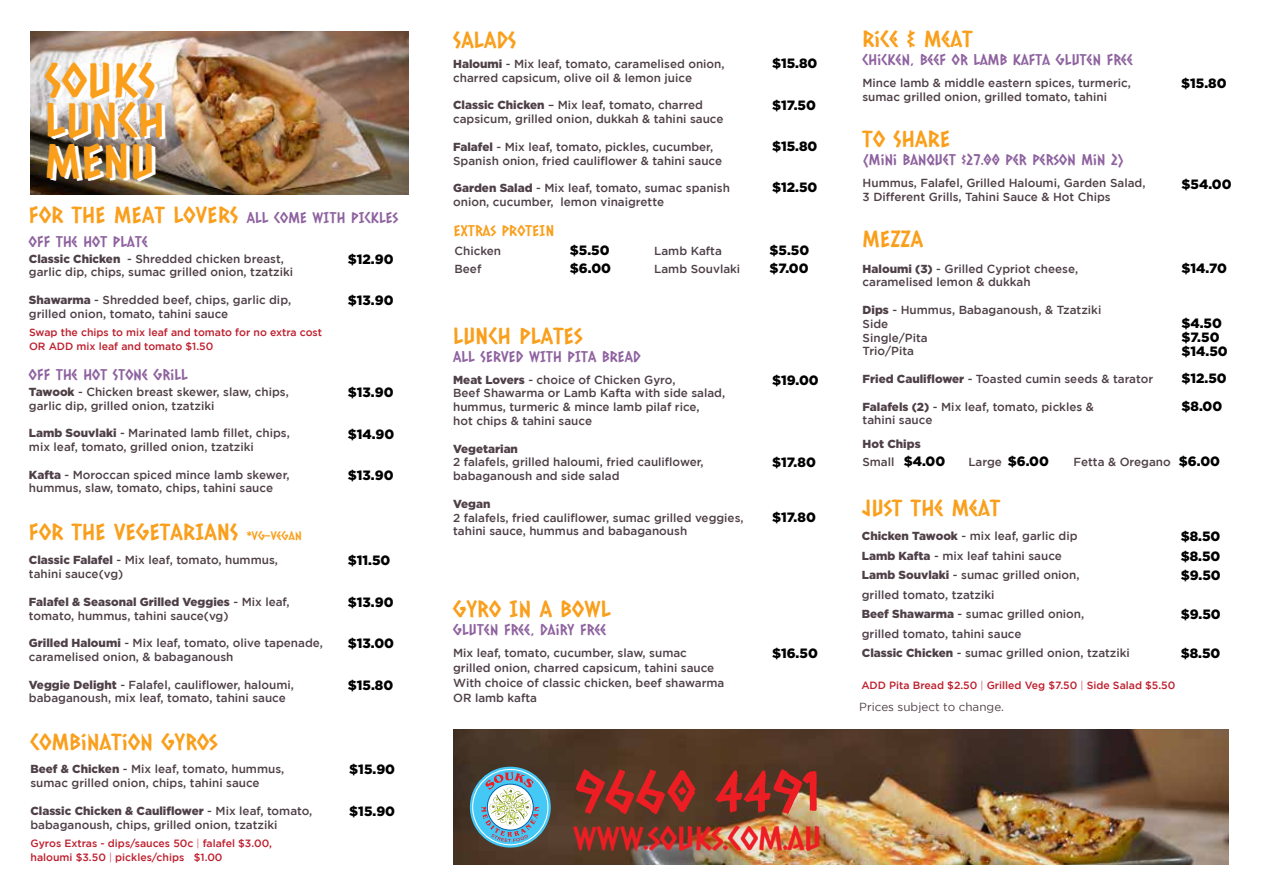
<style>
.page{position:relative;width:1263px;height:893px;background:#fff}
.page>*{position:absolute;margin:0;border:0;box-sizing:border-box;transform-origin:0 0}
.t1{font:55.05px "Caesar Dressing";color:#ed1d24}
.t2{font:46.65px/40.5px "Caesar Dressing";letter-spacing:.015em;color:#f99f1c}
.t3{font:32.55px "Caesar Dressing";color:#ed1d24}
.t4{font:22.5px "Caesar Dressing";letter-spacing:.015em;color:#f99f1c}
.t5{font:15px "Caesar Dressing";letter-spacing:.015em;color:#8e629f}
.t6{font:15px "Caesar Dressing";letter-spacing:.015em;color:#f99f1c}
.t7{font:900 13.5px/13.8px "Gotham";color:#000}
.t8{font:500 11.7px/13.8px "Gotham";color:#4f4048}
.t9{font:900 11.7px "Gotham";color:#4f4048}
.t10{font:11.7px "Gotham";color:#4f4048}
.t11{font:500 10.5px/13.8px "Gotham";color:#be1e2d}
.s1{font-size:22.5px;color:#f99f1c}
.s2{font-weight:900}
.s3{font-size:12px}
.s4{font-weight:300}
.s5{font-weight:900;font-size:13.5px;color:#000}
</style>
<div class="page">
<img style="left:31px;top:32px;width:377px;height:162px">
<img style="left:454px;top:729px;width:774px;height:135px">
<svg style="left:470px;top:767px;width:81px;height:80px"></svg>
<svg style="left:472px;top:769px;width:76px;height:76px"></svg>
<div style="left:473px;top:770px;width:74px;height:74px;background:#44c8f5;border-radius:50%"></div>
<svg style="left:481px;top:772px;width:58px;height:70px"></svg>
<h2 class="t2" style="left:45px;top:59px;width:121px">SOUKS<br>LUNCH<br>MENU</h2>
<p class="t5" style="left:29px;top:208px;width:371px"><span class="s1">FOR THE MEAT LOVERS</span> ALL COME WITH PICKLES</p>
<p class="t5" style="left:29px;top:232px;width:120px">OFF THE HOT PLATE</p>
<p class="t8" style="left:29px;top:251px;width:266px"><span class="s2">Classic Chicken</span> - Shredded chicken breast, garlic dip, chips, sumac grilled onion, tzatziki</p>
<p class="t8" style="left:29px;top:293px;width:264px"><span class="s2">Shawarma</span> - Shredded beef, chips, garlic dip, grilled onion, tomato, tahini sauce</p>
<p class="t11" style="left:29px;top:325px;width:295px">Swap the chips to mix leaf and tomato for no extra cost<br>OR ADD mix leaf and tomato $1.50</p>
<p class="t5" style="left:29px;top:365px;width:160px">OFF THE HOT STONE GRILL</p>
<p class="t8" style="left:29px;top:385px;width:261px"><span class="s2">Tawook</span> - Chicken breast skewer, slaw, chips, garlic dip, grilled onion, tzatziki</p>
<p class="t8" style="left:29px;top:426px;width:262px"><span class="s2">Lamb Souvlaki</span> - Marinated lamb fillet, chips, mix leaf, tomato, grilled onion, tzatziki</p>
<p class="t8" style="left:29px;top:467px;width:262px"><span class="s2">Kafta</span> - Moroccan spiced mince lamb skewer, hummus, slaw, tomato, chips, tahini sauce</p>
<h3 class="t4" style="left:29px;top:518px;width:274px">FOR THE VEGETARIANS <span class="s3">*VG-VEGAN</span></h3>
<p class="t8" style="left:29px;top:553px;width:251px"><span class="s2">Classic Falafel</span> - Mix leaf, tomato, hummus, tahini sauce(vg)</p>
<p class="t8" style="left:29px;top:594px;width:262px"><span class="s2">Falafel &amp; Seasonal Grilled Veggies</span> - Mix leaf, tomato, hummus, tahini sauce(vg)</p>
<p class="t8" style="left:29px;top:636px;width:295px"><span class="s2">Grilled Haloumi</span> - Mix leaf, tomato, olive tapenade, caramelised onion, &amp; babaganoush</p>
<p class="t8" style="left:29px;top:677px;width:266px"><span class="s2">Veggie Delight</span> - Falafel, cauliflower, haloumi, babaganoush, mix leaf, tomato, tahini sauce</p>
<h3 class="t4" style="left:30px;top:727px;width:189px">COMBINATION GYROS</h3>
<p class="t8" style="left:30px;top:762px;width:255px"><span class="s2">Beef &amp; Chicken</span> - Mix leaf, tomato, hummus, sumac grilled onion, chips, tahini sauce</p>
<p class="t8" style="left:30px;top:803px;width:283px"><span class="s2">Classic Chicken &amp; Cauliflower</span> - Mix leaf, tomato, babaganoush, chips, grilled onion, tzatziki</p>
<p class="t11" style="left:31px;top:836px;width:243px">Gyros Extras - dips/sauces 50c <span class="s4">|</span> falafel $3.00, haloumi $3.50 <span class="s4">|</span> pickles/chips $1.00</p>
<p class="t7" style="left:348px;top:252px;width:47px">$12.90</p>
<p class="t7" style="left:348px;top:293px;width:47px">$13.90</p>
<p class="t7" style="left:348px;top:385px;width:47px">$13.90</p>
<p class="t7" style="left:348px;top:427px;width:48px">$14.90</p>
<p class="t7" style="left:348px;top:468px;width:47px">$13.90</p>
<p class="t7" style="left:348px;top:553px;width:44px">$11.50</p>
<p class="t7" style="left:348px;top:595px;width:47px">$13.90</p>
<p class="t7" style="left:348px;top:636px;width:48px">$13.00</p>
<p class="t7" style="left:348px;top:677px;width:47px">$15.80</p>
<p class="t7" style="left:349px;top:762px;width:47px">$15.90</p>
<p class="t7" style="left:349px;top:804px;width:47px">$15.90</p>
<h3 class="t4" style="left:453px;top:26px;width:64px">SALADS</h3>
<p class="t8" style="left:453px;top:57px;width:273px"><span class="s2">Haloumi</span> - Mix leaf, tomato, caramelised onion, charred capsicum, olive oil &amp; lemon juice</p>
<p class="t8" style="left:453px;top:98px;width:272px"><span class="s2">Classic Chicken</span> – Mix leaf, tomato, charred capsicum, grilled onion, dukkah &amp; tahini sauce</p>
<p class="t8" style="left:453px;top:139px;width:270px"><span class="s2">Falafel</span> - Mix leaf, tomato, pickles, cucumber,<br>Spanish onion, fried cauliflower &amp; tahini sauce</p>
<p class="t8" style="left:453px;top:181px;width:278px"><span class="s2">Garden Salad</span> - Mix leaf, tomato, sumac spanish onion, cucumber, lemon vinaigrette</p>
<p class="t7" style="left:772px;top:56px;width:47px">$15.80</p>
<p class="t7" style="left:772px;top:98px;width:45px">$17.50</p>
<p class="t7" style="left:772px;top:139px;width:47px">$15.80</p>
<p class="t7" style="left:772px;top:180px;width:47px">$12.50</p>
<p class="t6" style="left:454px;top:221px;width:102px">EXTRAS PROTEIN</p>
<p class="t8" style="left:454px;top:242px;width:48px;line-height:18px">Chicken<br>Beef</p>
<p class="t7" style="left:570px;top:241px;width:43px;line-height:18px">$5.50 $6.00</p>
<p class="t8" style="left:654px;top:242px;width:88px;line-height:18px">Lamb Kafta<br>Lamb Souvlaki</p>
<p class="t7" style="left:770px;top:241px;width:41px;line-height:18px">$5.50 $7.00</p>
<h3 class="t4" style="left:453px;top:322px;width:131px">LUNCH PLATES</h3>
<p class="t5" style="left:453px;top:347px;width:189px">ALL SERVED WITH PITA BREAD</p>
<p class="t8" style="left:453px;top:372px;width:274px"><span class="s2">Meat Lovers</span> - choice of Chicken Gyro,<br>Beef Shawarma or Lamb Kafta with side salad, hummus, turmeric &amp; mince lamb pilaf rice,<br>hot chips &amp; tahini sauce</p>
<p class="t9" style="left:453px;top:442px;width:66px">Vegetarian</p>
<p class="t8" style="left:453px;top:455px;width:252px">2 falafels, grilled haloumi, fried cauliflower, babaganoush and side salad</p>
<p class="t9" style="left:453px;top:497px;width:39px">Vegan</p>
<p class="t8" style="left:453px;top:510px;width:292px">2 falafels, fried cauliflower, sumac grilled veggies, tahini sauce, hummus and babaganoush</p>
<p class="t7" style="left:772px;top:372px;width:48px">$19.00</p>
<p class="t7" style="left:772px;top:455px;width:45px">$17.80</p>
<p class="t7" style="left:772px;top:510px;width:45px">$17.80</p>
<h3 class="t4" style="left:453px;top:595px;width:159px">GYRO IN A BOWL</h3>
<p class="t5" style="left:453px;top:620px;width:155px">GLUTEN FREE, DAIRY FREE</p>
<p class="t8" style="left:453px;top:645px;width:273px;line-height:15px">Mix leaf, tomato, cucumber, slaw, sumac grilled onion, charred capsicum, tahini sauce With choice of classic chicken, beef shawarma OR lamb kafta</p>
<p class="t7" style="left:772px;top:646px;width:47px">$16.50</p>
<h1 class="t1" style="left:574px;top:756px;width:248px">9660 4491</h1>
<h3 class="t3" style="left:573px;top:818px;width:250px">WWW.SOUKS.COM.AU</h3>
<h3 class="t4" style="left:862px;top:25px;width:112px">RICE &amp; MEAT</h3>
<p class="t5" style="left:862px;top:51px;width:272px">CHICKEN, BEEF OR LAMB KAFTA GLUTEN FREE</p>
<p class="t8" style="left:862px;top:76px;width:270px">Mince lamb &amp; middle eastern spices, turmeric, sumac grilled onion, grilled tomato, tahini</p>
<p class="t7" style="left:1181px;top:76px;width:47px">$15.80</p>
<h3 class="t4" style="left:863px;top:125px;width:89px">TO SHARE</h3>
<p class="t5" style="left:863px;top:150px;width:263px">(MINI BANQUET $27.00 PER PERSON MIN 2)</p>
<p class="t8" style="left:863px;top:176px;width:284px">Hummus, Falafel, Grilled Haloumi, Garden Salad,<br>3 Different Grills, Tahini Sauce &amp; Hot Chips</p>
<p class="t7" style="left:1181px;top:177px;width:52px">$54.00</p>
<h3 class="t4" style="left:863px;top:225px;width:62px">MEZZA</h3>
<p class="t8" style="left:863px;top:261px;width:217px"><span class="s2">Haloumi (3)</span> - Grilled Cypriot cheese, caramelised lemon &amp; dukkah</p>
<p class="t8" style="left:863px;top:303px;width:240px"><span class="s2">Dips</span> - Hummus, Babaganoush, &amp; Tzatziki<br>Side<br>Single/Pita<br>Trio/Pita</p>
<p class="t8" style="left:863px;top:372px;width:292px"><span class="s2">Fried Cauliflower</span> - Toasted cumin seeds &amp; tarator</p>
<p class="t8" style="left:863px;top:399px;width:233px"><span class="s2">Falafels (2)</span> - Mix leaf, tomato, pickles &amp; tahini sauce</p>
<p class="t9" style="left:863px;top:437px;width:60px">Hot Chips</p>
<p class="t7" style="left:1181px;top:261px;width:47px">$14.70</p>
<p class="t7" style="left:1181px;top:316px;width:48px">$4.50 $7.50 $14.50</p>
<p class="t7" style="left:1181px;top:364px;width:47px;line-height:27.6px">$12.50 $8.00</p>
<p class="t8" style="left:862px;top:455px;width:84px">Small <span class="s5">$4.00</span></p>
<p class="t8" style="left:968px;top:455px;width:82px">Large <span class="s5">$6.00</span></p>
<p class="t8" style="left:1073px;top:455px;width:148px">Fetta &amp; Oregano <span class="s5">$6.00</span></p>
<h3 class="t4" style="left:862px;top:494px;width:140px">JUST THE MEAT</h3>
<p class="t8" style="left:862px;top:526px;width:270px;line-height:19.5px"><span class="s2">Chicken Tawook</span> - mix leaf, garlic dip<br><span class="s2">Lamb Kafta</span> - mix leaf tahini sauce<br><span class="s2">Lamb Souvlaki</span> - sumac grilled onion,<br>grilled tomato, tzatziki<br><span class="s2">Beef Shawarma</span> - sumac grilled onion,<br>grilled tomato, tahini sauce<br><span class="s2">Classic Chicken</span> - sumac grilled onion, tzatziki</p>
<p class="t7" style="left:1181px;top:526px;width:41px;line-height:19.5px;text-align:justify">$8.50 $8.50 $9.50</p>
<p class="t7" style="left:1181px;top:607px;width:41px">$9.50</p>
<p class="t7" style="left:1181px;top:646px;width:41px">$8.50</p>
<p class="t11" style="left:861px;top:678px;width:316px">ADD Pita Bread $2.50 <span class="s4">|</span> Grilled Veg $7.50 <span class="s4">|</span> Side Salad $5.50</p>
<p class="t10" style="left:859px;top:700px;width:146px">Prices subject to change.</p>
</div>
